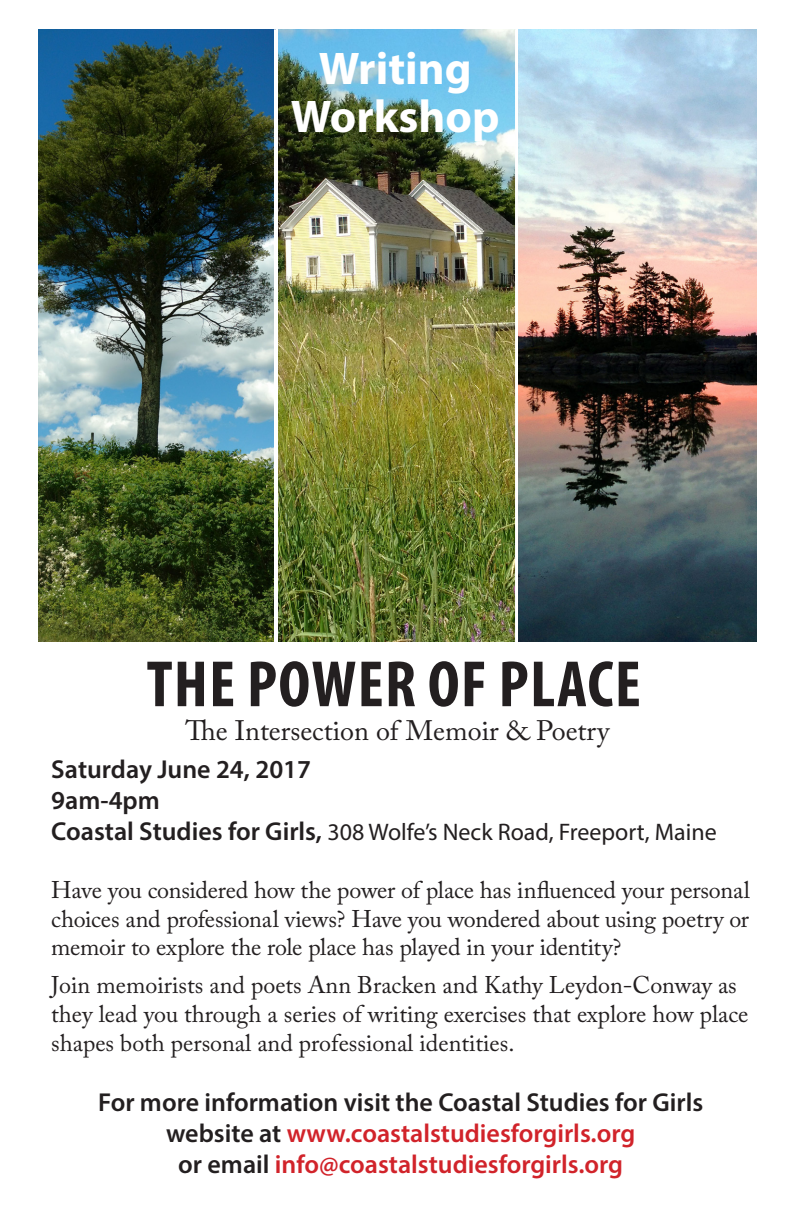
<style>
.page{position:relative;width:792px;height:1224px;background:#fff}
.page>*{position:absolute;margin:0;border:0;box-sizing:border-box;transform-origin:0 0}
.t1{font:700 condensed 66px "Myriad Pro";letter-spacing:.02em;color:#231f20}
.t2{font:700 46px/48px "Myriad Pro";color:#fff;text-align:center}
.t3{font:28px "Adobe Caslon Pro";color:#231f20}
.t4{font:600 26px/31.2px "Myriad Pro";color:#231f20;text-align:center}
.t5{font:600 26px "Myriad Pro";color:#d1232a}
.t6{font:24px/28.8px "Adobe Caslon Pro";color:#231f20;text-align:justify}
.t7{font:24px "Myriad Pro";color:#231f20}
.s1{font-weight:600;font-size:26px}
.s2{color:#d1232a}
.s3{color:#231f20}
</style>
<div class="page">
<img style="left:278px;top:30px;width:237px;height:612px">
<img style="left:519px;top:30px;width:238px;height:612px">
<img style="left:38px;top:30px;width:236px;height:612px">
<p class="t2" style="left:291px;top:43px;width:210px">Writing<br>Workshop</p>
<p class="t1" style="left:147px;top:643px;width:496px">THE POWER OF PLACE</p>
<p class="t3" style="left:185px;top:713px;width:425px">The Intersection of Memoir &amp; Poetry</p>
<p class="t4" style="left:51px;top:753px;width:261px">Saturday June 24, 2017</p>
<p class="t4" style="left:51px;top:784px;width:110px">9am-4pm</p>
<p class="t7" style="left:51px;top:817px;width:667px"><span class="s1">Coastal Studies for Girls,</span> 308 Wolfe’s Neck Road, Freeport, Maine</p>
<p class="t6" style="left:51px;top:875px;width:700px">Have you considered how the power of place has influenced your personal choices and professional views? Have you wondered about using poetry or memoir to explore the role place has played in your identity?</p>
<p class="t6" style="left:51px;top:971px;width:699px;text-align:left">Join memoirists and poets Ann Bracken and Kathy Leydon-Conway as they lead you through a series of writing exercises that explore how place shapes both personal and professional identities.</p>
<p class="t4" style="left:98px;top:1086px;width:607px">For more information visit the Coastal Studies for Girls website at <span class="s2">www.coastalstudiesforgirls.org</span></p>
<p class="t5" style="left:178px;top:1148px;width:446px"><span class="s3">or email</span> info@coastalstudiesforgirls.org</p>
</div>
